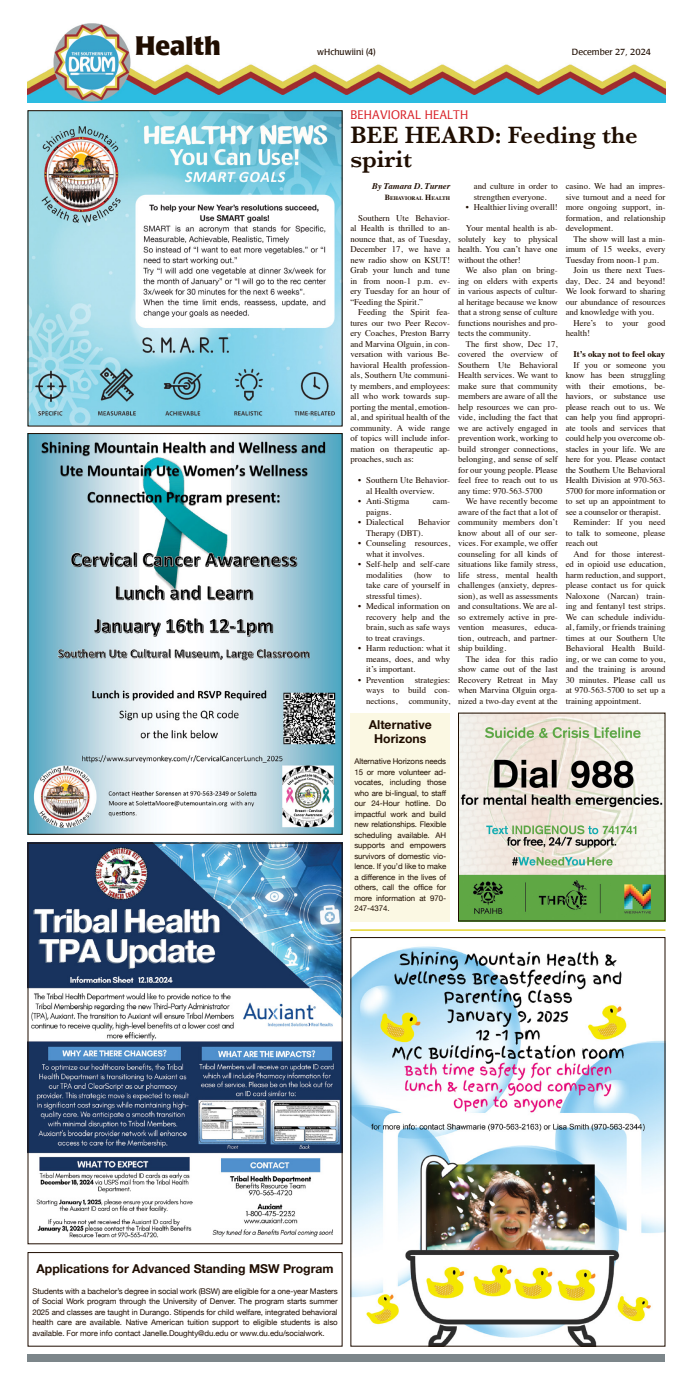
<style>
.page{position:relative;width:693px;height:1386px;background:#fff}
.page>*{position:absolute;margin:0;border:0;box-sizing:border-box;transform-origin:0 0}
.t1{font:700 26.25px "Poppl Laudatio";color:#1f0d00}
.t2{font:600 24.5px/23.6px "Baskerville";color:#1f0d00}
.t3{font:700 12.25px/14.7px "Helvetica Neue";color:#1f0d00;text-align:center}
.t4{font:300 12.25px "Poppl Laudatio";letter-spacing:.015em;color:#d81f26}
.t5{font:8.75px/10.5px "Times";color:#1f0d00;text-align:justify}
.t6{font:8.75px "Poppl Laudatio";color:#1f0d00}
.t7{font:700 8.75px "Times";color:#1f0d00}
.t8{font:italic 700 8.75px "Times";color:#1f0d00}
.t9{font:7.88px/10.5px "Helvetica Neue";letter-spacing:-.01em;color:#1f0d00;text-align:justify}
.t10{font:700 5.51px "Times";color:#1f0d00}
.s1{font-size:7.88px}
</style>
<div class="page">
<img style="left:28px;top:24px;width:637px;height:78px">
<div style="left:28px;top:1354px;width:637px;height:8px;background:#7c868a"></div>
<hr style="left:350px;top:929px;width:315px;height:2px;background:#e8d94a">
<img style="left:352px;top:946px;width:311px;height:399px">
<img style="left:30px;top:435px;width:311px;height:398px">
<div style="left:28px;top:433px;width:315px;height:402px;border:1px solid #1f0d00"></div>
<img style="left:30px;top:845px;width:311px;height:393px">
<div style="left:28px;top:843px;width:315px;height:401px;border:1px solid #1f0d00"></div>
<img style="left:460px;top:715px;width:203px;height:204px">
<div style="left:350px;top:713px;width:100px;height:208px;background:#fbf8e3"></div>
<div style="left:28px;top:1252px;width:315px;height:95px;border:1px solid #1f0d00"></div>
<img style="left:30px;top:112px;width:311px;height:313px">
<h1 class="t1" style="left:135px;top:31px;width:87px">Health</h1>
<p class="t6" style="left:317px;top:47px;width:60px">wHchuwiini (4)</p>
<p class="t6" style="left:572px;top:47px;width:81px">December 27, 2024</p>
<h3 class="t4" style="left:351px;top:108px;width:119px">BEHAVIORAL HEALTH</h3>
<h2 class="t2" style="left:350px;top:123px;width:289px">BEE HEARD: Feeding the spirit</h2>
<p class="t8" style="left:372px;top:178px;width:80px">By Tamara D. Turner</p>
<p class="t10" style="left:385px;top:192px;width:67px"><span class="s1">B</span>EHAVIORAL <span class="s1">H</span>EALTH</p>
<p class="t5" style="left:350px;top:212px;width:101px;text-indent:8px">Southern Ute Behavior&shy;al Health is thrilled to an&shy;nounce that, as of Tuesday, December 17, we have a new radio show on KSUT!<br>Grab your lunch and tune in from noon-1 p.m. ev&shy;ery Tuesday for an hour of “Feeding the Spirit.”</p>
<p class="t5" style="left:350px;top:306px;width:101px;text-indent:8px">Feeding the Spirit fea&shy;tures our two Peer Recov&shy;ery Coaches, Preston Barry and Marvina Olguin, in con&shy;versation with various Be&shy;havioral Health profession&shy;als, Southern Ute communi&shy;ty members, and employees: all who work towards sup&shy;porting the mental, emotion&shy;al, and spiritual health of the community. A wide range of topics will include infor&shy;mation on therapeutic ap&shy;proaches, such as:</p>
<p class="t5" style="left:366px;top:474px;width:85px;text-indent:-8px">• Southern Ute Behavior&shy;al Health overview.</p>
<p class="t5" style="left:358px;top:495px;width:53px">• Anti-Stigma</p>
<p class="t5" style="left:433px;top:495px;width:19px">cam-</p>
<p class="t5" style="left:366px;top:506px;width:27px">paigns.</p>
<p class="t5" style="left:358px;top:516px;width:47px">• Dialectical</p>
<p class="t5" style="left:474px;top:180px;width:86px">and culture in order to strengthen everyone.</p>
<p class="t5" style="left:466px;top:201px;width:93px">• Healthier living overall!</p>
<p class="t5" style="left:458px;top:222px;width:101px;text-indent:8px">Your mental health is ab&shy;solutely key to physical health. You can’t have one without the other!</p>
<p class="t5" style="left:458px;top:264px;width:101px;text-indent:8px">We also plan on bring&shy;ing on elders with experts in various aspects of cultur&shy;al heritage because we know that a strong sense of culture functions nourishes and pro&shy;tects the community.</p>
<p class="t5" style="left:458px;top:338px;width:101px;text-indent:8px">The first show, Dec 17, covered the overview of Southern Ute Behavioral Health services. We want to make sure that community members are aware of all the help resources we can pro&shy;vide, including the fact that we are actively engaged in prevention work, working to build stronger connections, belonging, and sense of self for our young people. Please feel free to reach out to us any time: 970-563-5700</p>
<p class="t5" style="left:458px;top:495px;width:101px;text-indent:8px">We have recently become aware of the fact that a lot of community members don’t know about all of our ser&shy;vices. For example, we offer counseling for all kinds of situations like family stress, life stress, mental health challenges (anxiety, depres&shy;sion), as well as assessments and consultations. We are al&shy;so extremely active in pre&shy;vention measures, educa&shy;tion, outreach, and partner&shy;ship building.</p>
<p class="t5" style="left:458px;top:653px;width:101px;text-indent:8px">The idea for this radio show came out of the last Recovery Retreat in May when Marvina Olguin orga&shy;nized a two-day event at the</p>
<p class="t5" style="left:566px;top:180px;width:101px">casino. We had an impres&shy;sive turnout and a need for more ongoing support, in&shy;formation, and relationship development.</p>
<p class="t5" style="left:574px;top:233px;width:93px">The show will last a min-</p>
<p class="t5" style="left:566px;top:243px;width:101px">imum of 15 weeks, every</p>
<p class="t5" style="left:566px;top:254px;width:95px">Tuesday from noon-1 p.m.</p>
<p class="t5" style="left:574px;top:264px;width:93px">Join us there next Tues-</p>
<p class="t5" style="left:566px;top:275px;width:101px">day, Dec. 24 and beyond!</p>
<p class="t5" style="left:566px;top:285px;width:101px">We look forward to sharing</p>
<p class="t5" style="left:566px;top:296px;width:101px">our abundance of resources</p>
<p class="t5" style="left:566px;top:306px;width:90px">and knowledge with you.</p>
<p class="t5" style="left:574px;top:317px;width:93px">Here’s to your good</p>
<p class="t5" style="left:566px;top:327px;width:26px">health!</p>
<p class="t7" style="left:574px;top:346px;width:93px">It’s okay not to feel okay</p>
<p class="t5" style="left:574px;top:359px;width:93px">If you or someone you</p>
<p class="t5" style="left:566px;top:369px;width:101px">know has been struggling</p>
<p class="t5" style="left:566px;top:380px;width:101px">with their emotions, be-</p>
<p class="t5" style="left:566px;top:390px;width:101px">haviors, or substance use</p>
<p class="t5" style="left:566px;top:401px;width:101px">please reach out to us. We</p>
<p class="t5" style="left:566px;top:411px;width:101px">can help you find appropri-</p>
<p class="t5" style="left:566px;top:422px;width:101px">ate tools and services that</p>
<p class="t5" style="left:566px;top:432px;width:101px">could help you overcome ob-</p>
<p class="t5" style="left:566px;top:443px;width:101px">stacles in your life. We are</p>
<p class="t5" style="left:566px;top:453px;width:101px">here for you. Please contact</p>
<p class="t5" style="left:566px;top:464px;width:101px">the Southern Ute Behavioral</p>
<p class="t5" style="left:566px;top:474px;width:101px">Health Division at 970-563-</p>
<p class="t5" style="left:566px;top:485px;width:101px">5700 for more information or</p>
<p class="t5" style="left:566px;top:495px;width:101px">to set up an appointment to</p>
<p class="t5" style="left:566px;top:506px;width:96px">see a counselor or therapist.</p>
<p class="t5" style="left:574px;top:516px;width:93px">Reminder: If you need</p>
<p class="t5" style="left:566px;top:527px;width:101px">to talk to someone, please</p>
<p class="t5" style="left:566px;top:537px;width:34px">reach out</p>
<p class="t5" style="left:574px;top:548px;width:93px">And for those interest-</p>
<p class="t5" style="left:566px;top:558px;width:101px">ed in opioid use education,</p>
<p class="t5" style="left:566px;top:569px;width:101px">harm reduction, and support,</p>
<p class="t5" style="left:566px;top:579px;width:101px">please contact us for quick</p>
<p class="t5" style="left:566px;top:590px;width:101px">Naloxone (Narcan) train-</p>
<p class="t5" style="left:566px;top:600px;width:101px">ing and fentanyl test strips.</p>
<p class="t5" style="left:566px;top:611px;width:101px">We can schedule individu-</p>
<p class="t5" style="left:566px;top:621px;width:101px">al, family, or friends training</p>
<p class="t5" style="left:566px;top:632px;width:101px">times at our Southern Ute</p>
<p class="t5" style="left:566px;top:642px;width:101px">Behavioral Health Build-</p>
<p class="t5" style="left:566px;top:653px;width:101px">ing, or we can come to you,</p>
<p class="t5" style="left:566px;top:663px;width:101px">and the training is around</p>
<p class="t5" style="left:566px;top:674px;width:101px">30 minutes. Please call us</p>
<p class="t5" style="left:566px;top:684px;width:101px">at 970-563-5700 to set up a</p>
<p class="t5" style="left:566px;top:695px;width:77px">training appointment.</p>
<p class="t5" style="left:366px;top:516px;width:86px;text-indent:52px">Behavior<br>Therapy (DBT).</p>
<p class="t5" style="left:366px;top:537px;width:86px;text-indent:-8px">• Counseling resources, what it involves.</p>
<p class="t5" style="left:366px;top:558px;width:86px;text-indent:-8px">• Self-help and self-care modalities</p>
<p class="t5" style="left:414px;top:569px;width:19px">(how</p>
<p class="t5" style="left:366px;top:569px;width:86px;text-indent:77px">to take care of yourself in stressful times).</p>
<p class="t5" style="left:366px;top:600px;width:86px;text-indent:-8px">• Medical information on recovery help and the brain, such as safe ways to treat cravings.</p>
<p class="t5" style="left:366px;top:642px;width:86px;text-indent:-8px">• Harm reduction: what it means, does, and why it’s important.</p>
<p class="t5" style="left:366px;top:674px;width:86px;text-indent:-8px">• Prevention strategies: ways to build con&shy;nections,</p>
<p class="t5" style="left:409px;top:695px;width:43px">community,</p>
<h3 class="t3" style="left:369px;top:717px;width:65px">Alternative<br>Horizons</h3>
<p class="t9" style="left:354px;top:757px;width:93px">Alternative Horizons needs 15 or more volunteer ad&shy;vocates, including those who are bi-lingual, to staff our 24-Hour hotline. Do impactful work and build new relationships. Flexible scheduling available. AH supports and empowers survivors of domestic vio&shy;lence. If you’d like to make a difference in the lives of others, call the office for more information at 970- 247-4374.</p>
<h3 class="t3" style="left:36px;top:1261px;width:299px">Applications for Advanced Standing MSW Program</h3>
<p class="t9" style="left:32px;top:1286px;width:307px">Students with a bachelor’s degree in social work (BSW) are eligible for a one-year Masters of Social Work program through the University of Denver. The program starts summer 2025 and classes are taught in Durango. Stipends for child welfare, integrated behavioral health care are available. Native American tuition support to eligible students is also available. For more info contact Janelle.Doughty@du.edu or www.du.edu/socialwork.</p>
</div>
